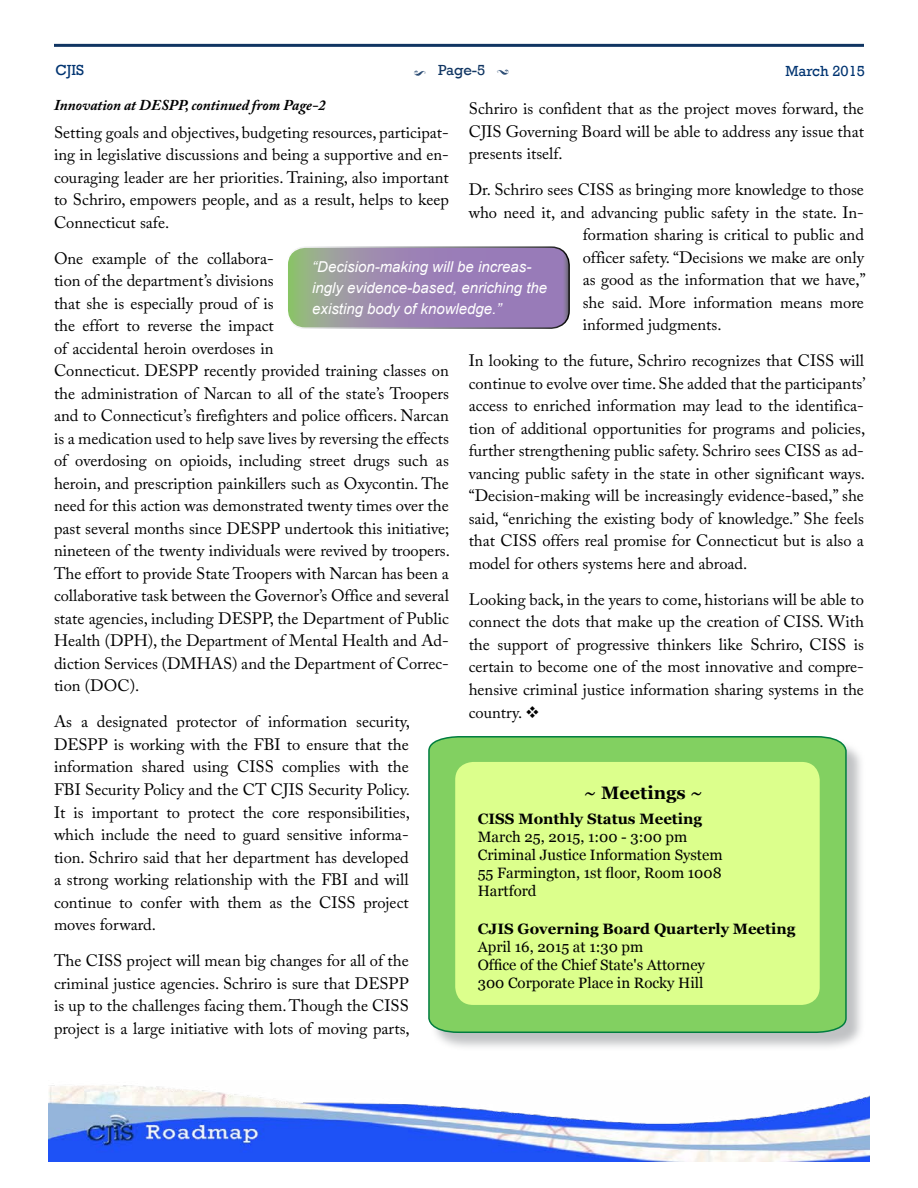
<style>
.page{position:relative;width:918px;height:1188px;background:#fff}
.page>*{position:absolute;margin:0;border:0;box-sizing:border-box;transform-origin:0 0}
.t1{font:700 18px "Georgia";color:#000}
.t2{font:16.5px/22.5px "Adobe Caslon Pro";color:#000;text-align:justify}
.t3{font:15px/18px "Georgia";color:#000}
.t4{font:italic 15px/21px "Arial";color:#fff}
.t5{font:700 15px "Georgia";color:#000}
.t6{font:italic 700 15px "Adobe Caslon Pro";color:#000}
.t7{font:15px "Rockwell";color:#003471}
.t8{font:15px "Rockwell";color:#103562}
.s1{font-family:"WW Designs";font-size:18px}
</style>
<div class="page">
<img style="left:48px;top:1085px;width:822px;height:76px">
<hr style="left:54px;top:44px;width:810px;height:3px;background:#103562">
<div style="left:430px;top:738px;width:436px;height:314px;background:#acaeb1;opacity:.75"></div>
<svg style="left:428px;top:736px;width:419px;height:298px;background:#7ecc62"></svg>
<div style="left:455px;top:762px;width:365px;height:243px;background:#dcff8c;border-radius:18px"></div>
<svg style="left:289px;top:247px;width:280px;height:80px;background:#9a8aac"></svg>
<div style="left:286px;top:246px;width:284px;height:83px;border:2px solid #fff;border-radius:18px"></div>
<p class="t7" style="left:56px;top:61px;width:30px">CJIS</p>
<p class="t8" style="left:438px;top:61px;width:72px">Page-5 <span class="s1">L</span></p>
<p class="t7" style="left:786px;top:62px;width:81px">March 2015</p>
<p class="t6" style="left:54px;top:96px;width:273px">Innovation at DESPP, continued from Page-2</p>
<p class="t2" style="left:469px;top:97px;width:397px">Schriro is confident that as the project moves forward, the CJIS Governing Board will be able to address any issue that presents itself.</p>
<p class="t2" style="left:469px;top:178px;width:397px">Dr. Schriro sees CISS as bringing more knowledge to those</p>
<p class="t2" style="left:469px;top:201px;width:397px">who need it, and advancing public safety in the state. In-</p>
<p class="t2" style="left:583px;top:223px;width:283px">formation sharing is critical to public and</p>
<p class="t2" style="left:583px;top:246px;width:283px">officer safety. “Decisions we make are only</p>
<p class="t2" style="left:583px;top:268px;width:284px">as good as the information that we have,”</p>
<p class="t2" style="left:583px;top:291px;width:283px">she said. More information means more</p>
<p class="t2" style="left:583px;top:313px;width:140px">informed judgments.</p>
<p class="t2" style="left:469px;top:349px;width:398px">In looking to the future, Schriro recognizes that CISS will continue to evolve over time. She added that the participants’ access to enriched information may lead to the identifica&shy;tion of additional opportunities for programs and policies, further strengthening public safety. Schriro sees CISS as ad&shy;vancing public safety in the state in other significant ways. “Decision-making will be increasingly evidence-based,” she said, “enriching the existing body of knowledge.” She feels that CISS offers real promise for Connecticut but is also a model for others systems here and abroad.</p>
<p class="t2" style="left:469px;top:588px;width:397px">Looking back, in the years to come, historians will be able to connect the dots that make up the creation of CISS. With the support of progressive thinkers like Schriro, CISS is certain to become one of the most innovative and compre&shy;hensive criminal justice information sharing systems in the country. ❖</p>
<p class="t2" style="left:54px;top:121px;width:396px">Setting goals and objectives, budgeting resources, participat&shy;ing in legislative discussions and being a supportive and en&shy;couraging leader are her priorities. Training, also important to Schriro, empowers people, and as a result, helps to keep Connecticut safe.</p>
<p class="t2" style="left:54px;top:247px;width:398px;text-align:left">One example of the collabora-<br>tion of the department’s divisions<br>that she is especially proud of is<br>the effort to reverse the impact<br>of accidental heroin overdoses in<br>Connecticut. DESPP recently provided training classes on the administration of Narcan to all of the state’s Troopers and to Connecticut’s firefighters and police officers. Narcan is a medication used to help save lives by reversing the effects of overdosing on opioids, including street drugs such as heroin, and prescription painkillers such as Oxycontin. The need for this action was demonstrated twenty times over the past several months since DESPP undertook this initiative; nineteen of the twenty individuals were revived by troopers.<br>The effort to provide State Troopers with Narcan has been a collaborative task between the Governor’s Office and several state agencies, including DESPP, the Department of Public Health (DPH), the Department of Mental Health and Ad&shy;diction Services (DMHAS) and the Department of Correc&shy;tion (DOC).</p>
<p class="t2" style="left:54px;top:711px;width:357px">As a designated protector of information security, DESPP is working with the FBI to ensure that the information shared using CISS complies with the FBI Security Policy and the CT CJIS Security Policy.<br>It is important to protect the core responsibilities, which include the need to guard sensitive informa&shy;tion. Schriro said that her department has developed a strong working relationship with the FBI and will continue to confer with them as the CISS project moves forward.</p>
<p class="t2" style="left:54px;top:949px;width:357px">The CISS project will mean big changes for all of the criminal justice agencies. Schriro is sure that DESPP is up to the challenges facing them. Though the CISS project is a large initiative with lots of moving parts,</p>
<p class="t4" style="left:312px;top:256px;width:237px">“Decision-making will be increas&shy;ingly evidence-based, enriching the existing body of knowledge.”</p>
<p class="t1" style="left:584px;top:781px;width:121px">~ Meetings ~</p>
<p class="t5" style="left:478px;top:809px;width:226px">CISS Monthly Status Meeting</p>
<p class="t3" style="left:478px;top:828px;width:246px">March 25, 2015, 1:00 - 3:00 pm<br>Criminal Justice Information System<br>55 Farmington, 1st floor, Room 1008<br>Hartford</p>
<p class="t5" style="left:478px;top:919px;width:319px">CJIS Governing Board Quarterly Meeting</p>
<p class="t3" style="left:478px;top:938px;width:229px">April 16, 2015 at 1:30 pm<br>Office of the Chief State's Attorney<br>300 Corporate Place in Rocky Hill</p>
</div>
